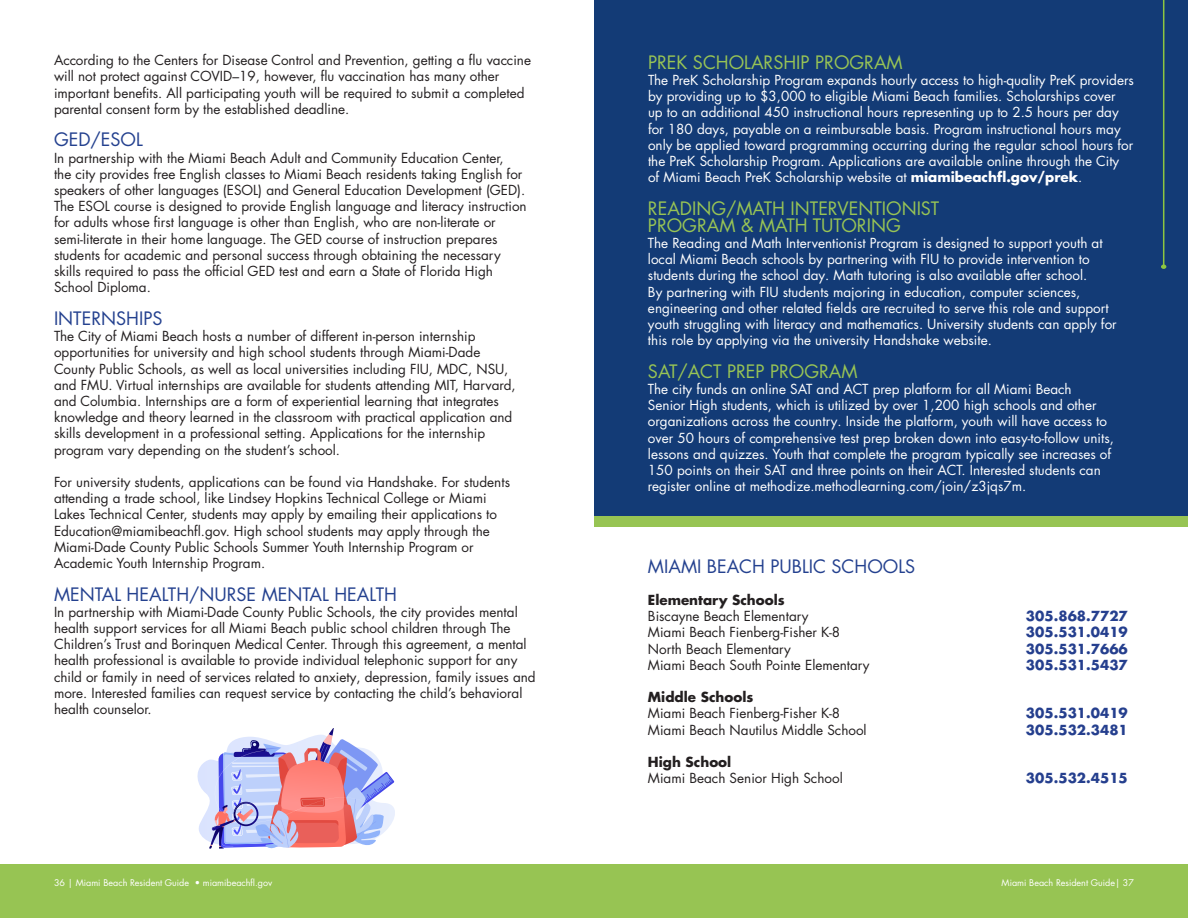
<style>
.page{position:relative;width:1188px;height:918px;background:#fff}
.page>*{position:absolute;margin:0;border:0;box-sizing:border-box;transform-origin:0 0}
.t1{font:18px "Futura LT Pro";color:#98c455}
.t2{font:18px "Futura LT Pro";color:#24418f}
.description{font:13.5px/16.2px "Futura LT Pro";color:#231f20}
.t3{font:13.5px/16.2px "Futura LT Pro";color:#fff}
.t4{font:700 13.5px "Futura LT Pro";color:#253f8e}
.description-2{font:700 13.5px "Futura LT Pro";color:#231f20}
.t5{font:9px "Futura LT Pro";color:#fff}
.s1{font-weight:700}
</style>
<div class="page">
<div style="left:0;top:864px;width:1188px;height:54px;background:#97c453"></div>
<div style="left:594px;top:0;width:594px;height:522px;background:#133b76"></div>
<hr style="left:1163px;top:0;width:1px;height:267px;background:#8dc640">
<svg style="left:1161px;top:265px;width:5px;height:4px"></svg>
<div style="left:594px;top:516px;width:594px;height:11px;background:#97c453"></div>
<svg style="left:197px;top:728px;width:198px;height:121px"></svg>
<p class="description" style="left:54px;top:52px;width:479px">According to the Centers for Disease Control and Prevention, getting a flu vaccine will not protect against COVID–19, however, flu vaccination has many other important benefits. All participating youth will be required to submit a completed parental consent form by the established deadline.</p>
<p class="t2" style="left:54px;top:128px;width:90px">GED/ESOL</p>
<p class="description" style="left:54px;top:149px;width:474px">In partnership with the Miami Beach Adult and Community Education Center,<br>the city provides free English classes to Miami Beach residents taking English for speakers of other languages (ESOL) and General Education Development (GED).<br>The ESOL course is designed to provide English language and literacy instruction for adults whose first language is other than English, who are non-literate or semi-literate in their home language. The GED course of instruction prepares students for academic and personal success through obtaining the necessary skills required to pass the official GED test and earn a State of Florida High School Diploma.</p>
<p class="t2" style="left:54px;top:306px;width:110px">INTERNSHIPS</p>
<p class="description" style="left:54px;top:328px;width:463px">The City of Miami Beach hosts a number of different in-person internship opportunities for university and high school students through Miami-Dade County Public Schools, as well as local universities including FIU, MDC, NSU, and FMU. Virtual internships are available for students attending MIT, Harvard, and Columbia. Internships are a form of experiential learning that integrates knowledge and theory learned in the classroom with practical application and skills development in a professional setting. Applications for the internship</p>
<p class="description" style="left:54px;top:441px;width:288px">program vary depending on the student’s school.</p>
<p class="description" style="left:54px;top:474px;width:458px">For university students, applications can be found via Handshake. For students attending a trade school, like Lindsey Hopkins Technical College or Miami</p>
<p class="description" style="left:54px;top:506px;width:445px">Lakes Technical Center, students may apply by emailing their applications to</p>
<p class="description" style="left:54px;top:522px;width:437px">Education@miamibeachfl.gov. High school students may apply through the</p>
<p class="description" style="left:54px;top:539px;width:421px">Miami-Dade County Public Schools Summer Youth Internship Program or</p>
<p class="description" style="left:54px;top:555px;width:213px">Academic Youth Internship Program.</p>
<p class="t2" style="left:54px;top:582px;width:345px">MENTAL HEALTH/NURSE MENTAL HEALTH</p>
<p class="description" style="left:54px;top:604px;width:483px">In partnership with Miami-Dade County Public Schools, the city provides mental health support services for all Miami Beach public school children through The Children’s Trust and Borinquen Medical Center. Through this agreement, a mental health professional is available to provide individual telephonic support for any child or family in need of services related to anxiety, depression, family issues and more. Interested families can request service by contacting the child’s behavioral health counselor.</p>
<p class="t1" style="left:648px;top:50px;width:256px">PREK SCHOLARSHIP PROGRAM</p>
<p class="t3" style="left:648px;top:72px;width:487px">The PreK Scholarship Program expands hourly access to high-quality PreK providers by providing up to $3,000 to eligible Miami Beach families. Scholarships cover<br>up to an additional 450 instructional hours representing up to 2.5 hours per day for 180 days, payable on a reimbursable basis. Program instructional hours may only be applied toward programming occurring during the regular school hours for the PreK Scholarship Program. Applications are available online through the City of Miami Beach PreK Scholarship website at <span class="s1">miamibeachfl.gov/prek</span>.</p>
<p class="t1" style="left:648px;top:196px;width:293px">READING/MATH INTERVENTIONIST</p>
<p class="t1" style="left:648px;top:213px;width:254px">PROGRAM &amp; MATH TUTORING</p>
<p class="t3" style="left:648px;top:235px;width:456px">The Reading and Math Interventionist Program is designed to support youth at</p>
<p class="t3" style="left:648px;top:251px;width:470px">local Miami Beach schools by partnering with FIU to provide intervention to students during the school day. Math tutoring is also available after school.<br>By partnering with FIU students majoring in education, computer sciences, engineering and other related fields are recruited to serve this role and support youth struggling with literacy and mathematics. University students can apply for this role by applying via the university Handshake website.</p>
<p class="t1" style="left:648px;top:359px;width:211px">SAT/ACT PREP PROGRAM</p>
<p class="t3" style="left:648px;top:381px;width:467px">The city funds an online SAT and ACT prep platform for all Miami Beach<br>Senior High students, which is utilized by over 1,200 high schools and other organizations across the country. Inside the platform, youth will have access to over 50 hours of comprehensive test prep broken down into easy-to-follow units, lessons and quizzes. Youth that complete the program typically see increases of 150 points on their SAT and three points on their ACT. Interested students can register online at methodize.methodlearning.com/join/z3jqs7m.</p>
<p class="t2" style="left:648px;top:554px;width:269px">MIAMI BEACH PUBLIC SCHOOLS</p>
<p class="description-2" style="left:648px;top:589px;width:138px">Elementary Schools</p>
<p class="description" style="left:648px;top:608px;width:162px">Biscayne Beach Elementary</p>
<p class="t4" style="left:1026px;top:606px;width:103px">305.868.7727</p>
<p class="description" style="left:648px;top:624px;width:194px">Miami Beach Fienberg-Fisher K-8</p>
<p class="t4" style="left:1026px;top:622px;width:103px">305.531.0419</p>
<p class="description" style="left:648px;top:640px;width:144px">North Beach Elementary</p>
<p class="t4" style="left:1026px;top:638px;width:103px">305.531.7666</p>
<p class="description" style="left:648px;top:657px;width:223px">Miami Beach South Pointe Elementary</p>
<p class="t4" style="left:1026px;top:654px;width:103px">305.531.5437</p>
<p class="description-2" style="left:648px;top:687px;width:107px">Middle Schools</p>
<p class="description" style="left:648px;top:705px;width:194px">Miami Beach Fienberg-Fisher K-8</p>
<p class="t4" style="left:1026px;top:703px;width:103px">305.531.0419</p>
<p class="description" style="left:648px;top:721px;width:220px">Miami Beach Nautilus Middle School</p>
<p class="t4" style="left:1026px;top:719px;width:103px">305.532.3481</p>
<p class="description-2" style="left:648px;top:751px;width:85px">High School</p>
<p class="description" style="left:648px;top:770px;width:196px">Miami Beach Senior High School</p>
<p class="t4" style="left:1026px;top:768px;width:103px">305.532.4515</p>
<p class="t5" style="left:54px;top:876px;width:220px">36 | Miami Beach Resident Guide • miamibeachfl.gov</p>
<p class="t5" style="left:1002px;top:876px;width:134px">Miami Beach Resident Guide| 37</p>
</div>
